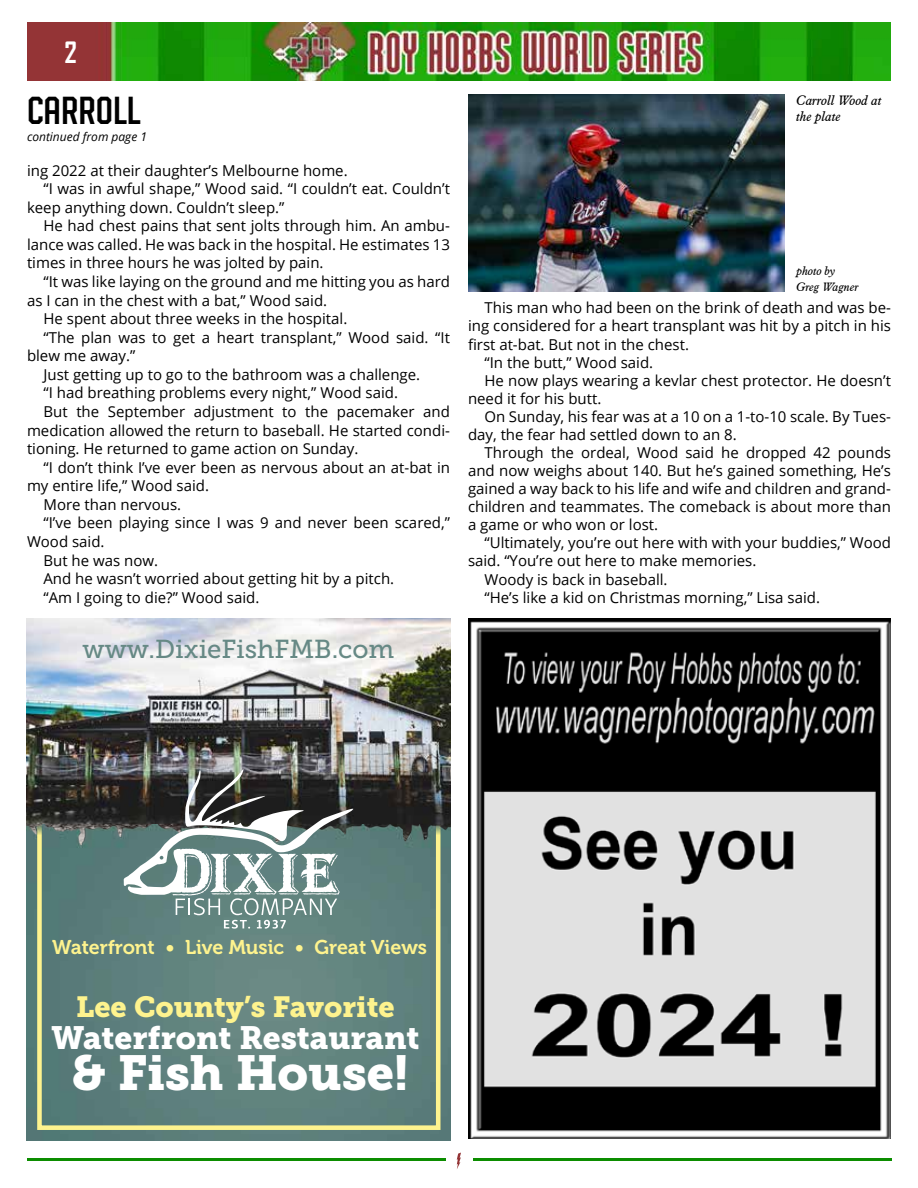
<style>
.page{position:relative;width:918px;height:1188px;background:#fff}
.page>*{position:absolute;margin:0;border:0;box-sizing:border-box;transform-origin:0 0}
.t1{font:48.9px "Museo Slab 900";color:#fff}
.t2{font:39px "Areno";color:#000}
.t3{font:32.1px "Museo Slab 900";color:#fff}
.t4{font:28.95px "Museo Slab 900";color:#fef38e}
.t5{font:700 28.2px "Agency FB";color:#fff}
.t6{font:25.95px "Museo Slab 500";color:#668985}
.t7{font:19.8px "Museo 700";color:#fef38e}
.t8{font:15px "Open Sans";color:#000}
.t9{font:italic 13.5px/16.2px "Aldine 721 BT";color:#000}
.t10{font:italic 12px "Open Sans";color:#000}
.t11{font:italic 12px/16.2px "Aldine 721 BT";color:#000}
</style>
<div class="page">
<svg style="left:457px;top:1153px;width:4px;height:16px"></svg>
<hr style="left:27px;top:1158px;width:419px;height:3px;background:#0c8d00">
<hr style="left:473px;top:1158px;width:418px;height:3px;background:#0c8d00">
<img style="left:27px;top:23px;width:864px;height:58px">
<img style="left:27px;top:619px;width:423px;height:206px">
<img style="left:27px;top:825px;width:423px;height:316px">
<div style="left:37px;top:728px;width:404px;height:402px;border:5px solid #fef38e"></div>
<svg style="left:124px;top:769px;width:229px;height:160px"></svg>
<img style="left:468px;top:619px;width:423px;height:520px">
<img style="left:468px;top:94px;width:316px;height:197px">
<h3 class="t5" style="left:64px;top:35px;width:14px">2</h3>
<h2 class="t2" style="left:27px;top:88px;width:115px">CARROLL</h2>
<p class="t10" style="left:27px;top:129px;width:121px">continued from page 1</p>
<p class="t8" style="left:27px;top:160px;width:322px">ing 2022 at their daughter’s Melbourne home.</p>
<p class="t8" style="left:44px;top:178px;width:408px">“I was in awful shape,” Wood said. “I couldn’t eat. Couldn’t</p>
<p class="t8" style="left:27px;top:197px;width:259px">keep anything down. Couldn’t sleep.”</p>
<p class="t8" style="left:44px;top:216px;width:408px">He had chest pains that sent jolts through him. An ambu-</p>
<p class="t8" style="left:27px;top:234px;width:425px">lance was called. He was back in the hospital. He estimates 13</p>
<p class="t8" style="left:27px;top:253px;width:298px">times in three hours he was jolted by pain.</p>
<p class="t8" style="left:44px;top:271px;width:408px">“It was like laying on the ground and me hitting you as hard</p>
<p class="t8" style="left:27px;top:290px;width:302px">as I can in the chest with a bat,” Wood said.</p>
<p class="t8" style="left:44px;top:308px;width:305px">He spent about three weeks in the hospital.</p>
<p class="t8" style="left:44px;top:327px;width:408px">“The plan was to get a heart transplant,” Wood said. “It</p>
<p class="t8" style="left:27px;top:346px;width:110px">blew me away.”</p>
<p class="t8" style="left:44px;top:364px;width:378px">Just getting up to go to the bathroom was a challenge.</p>
<p class="t8" style="left:44px;top:383px;width:356px">“I had breathing problems every night,” Wood said.</p>
<p class="t8" style="left:44px;top:401px;width:408px">But the September adjustment to the pacemaker and</p>
<p class="t8" style="left:27px;top:420px;width:425px">medication allowed the return to baseball. He started condi-</p>
<p class="t8" style="left:27px;top:438px;width:333px">tioning. He returned to game action on Sunday.</p>
<p class="t8" style="left:44px;top:457px;width:408px">“I don’t think I’ve ever been as nervous about an at-bat in</p>
<p class="t8" style="left:27px;top:476px;width:184px">my entire life,” Wood said.</p>
<p class="t8" style="left:44px;top:494px;width:139px">More than nervous.</p>
<p class="t8" style="left:44px;top:513px;width:408px">“I’ve been playing since I was 9 and never been scared,”</p>
<p class="t8" style="left:27px;top:531px;width:79px">Wood said.</p>
<p class="t8" style="left:44px;top:550px;width:116px">But he was now.</p>
<p class="t8" style="left:44px;top:568px;width:352px">And he wasn’t worried about getting hit by a pitch.</p>
<p class="t8" style="left:44px;top:587px;width:217px">“Am I going to die?” Wood said.</p>
<h3 class="t6" style="left:83px;top:634px;width:313px">www.DixieFishFMB.com</h3>
<p class="t9" style="left:796px;top:92px;width:87px">Carroll Wood at the plate</p>
<p class="t11" style="left:796px;top:263px;width:64px">photo by<br>Greg Wagner</p>
<p class="t8" style="left:484px;top:298px;width:408px">This man who had been on the brink of death and was be-</p>
<p class="t8" style="left:468px;top:316px;width:425px">ing considered for a heart transplant was hit by a pitch in his</p>
<p class="t8" style="left:468px;top:334px;width:223px">first at-bat. But not in the chest.</p>
<p class="t8" style="left:484px;top:352px;width:170px">“In the butt,” Wood said.</p>
<p class="t8" style="left:484px;top:370px;width:408px">He now plays wearing a kevlar chest protector. He doesn’t</p>
<p class="t8" style="left:468px;top:388px;width:135px">need it for his butt.</p>
<p class="t8" style="left:484px;top:406px;width:408px">On Sunday, his fear was at a 10 on a 1-to-10 scale. By Tues-</p>
<p class="t8" style="left:468px;top:424px;width:270px">day, the fear had settled down to an 8.</p>
<p class="t8" style="left:484px;top:442px;width:408px">Through the ordeal, Wood said he dropped 42 pounds</p>
<p class="t8" style="left:468px;top:460px;width:425px">and now weighs about 140. But he’s gained something, He’s</p>
<p class="t8" style="left:468px;top:478px;width:425px">gained a way back to his life and wife and children and grand-</p>
<p class="t8" style="left:468px;top:497px;width:425px">children and teammates. The comeback is about more than</p>
<p class="t8" style="left:468px;top:515px;width:192px">a game or who won or lost.</p>
<p class="t8" style="left:484px;top:533px;width:408px">“Ultimately, you’re out here with with your buddies,” Wood</p>
<p class="t8" style="left:468px;top:551px;width:290px">said. “You’re out here to make memories.</p>
<p class="t8" style="left:484px;top:569px;width:185px">Woody is back in baseball.</p>
<p class="t8" style="left:484px;top:587px;width:337px">“He’s like a kid on Christmas morning,” Lisa said.</p>
<h3 class="t7" style="left:52px;top:937px;width:377px">Waterfront • Live Music • Great Views</h3>
<h3 class="t4" style="left:76px;top:990px;width:320px">Lee County’s Favorite</h3>
<h3 class="t3" style="left:51px;top:1019px;width:370px">Waterfront Restaurant</h3>
<h1 class="t1" style="left:72px;top:1044px;width:338px">&amp; Fish House!</h1>
</div>
